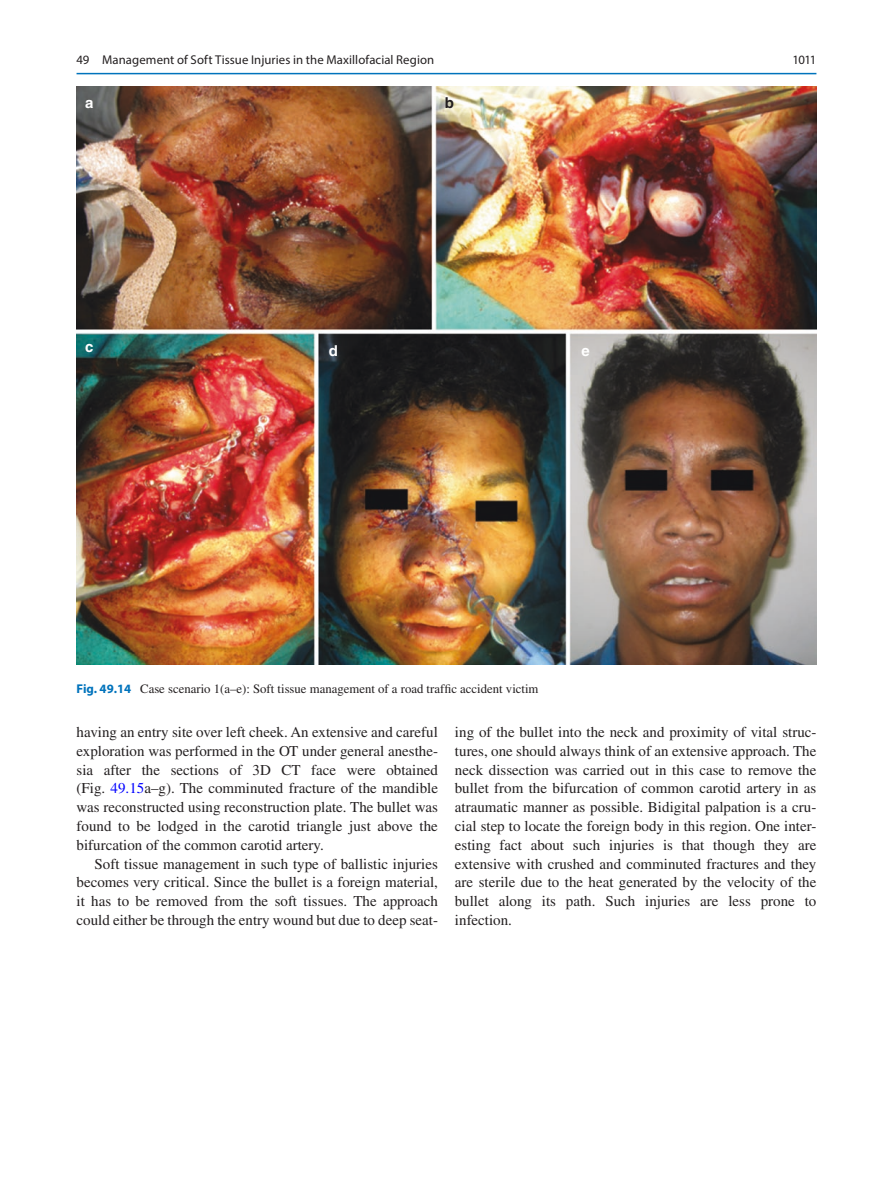
<style>
.page{position:relative;width:893px;height:1187px;background:#fff}
.page>*{position:absolute;margin:0;border:0;box-sizing:border-box;transform-origin:0 0}
.t1{font:15px/18.8px "Times LT Std";color:#231f20;text-align:justify}
.t2{font:15px "Helvetica Bold 3";color:#fff}
.t3{font:15px "Helvetica Bold 3";color:#231f20}
.t4{font:12.75px "Times LT Std";color:#231f20}
.t5{font:12.75px "Myriad Pro Regular 3";letter-spacing:.005em;color:#231f20}
.t6{font:12.75px "Myriad Pro";color:#231f20}
.s1{font-family:"Myriad Pro";font-weight:700;color:#0073bc}
.s2{color:#00f}
</style>
<div class="page">
<img style="left:77px;top:87px;width:739px;height:577px">
<hr style="left:77px;top:73px;width:739px;height:1px;background:#0073bc">
<p class="t5" style="left:77px;top:52px;width:359px">49 Management of Soft Tissue Injuries in the Maxillofacial Region</p>
<p class="t2" style="left:85px;top:94px;width:10px">a</p>
<p class="t3" style="left:445px;top:94px;width:11px">b</p>
<p class="t2" style="left:85px;top:338px;width:10px">c</p>
<p class="t2" style="left:329px;top:342px;width:11px">d</p>
<p class="t2" style="left:582px;top:342px;width:10px">e</p>
<p class="t4" style="left:77px;top:681px;width:463px"><span class="s1">Fig. 49.14</span> Case scenario 1(a–e): Soft tissue management of a road traffic accident victim</p>
<p class="t6" style="left:792px;top:52px;width:26px">1011</p>
<p class="t1" style="left:77px;top:722px;width:363px">having an entry site over left cheek. An extensive and careful exploration was performed in the OT under general anesthe&shy;sia after the sections of 3D CT face were obtained (Fig. <span class="s2">49.15</span>a–g). The comminuted fracture of the mandible was reconstructed using reconstruction plate. The bullet was found to be lodged in the carotid triangle just above the bifurcation of the common carotid artery.</p>
<p class="t1" style="left:77px;top:854px;width:363px;text-indent:18px">Soft tissue management in such type of ballistic injuries becomes very critical. Since the bullet is a foreign material, it has to be removed from the soft tissues. The approach could either be through the entry wound but due to deep seat-</p>
<p class="t1" style="left:455px;top:722px;width:363px">ing of the bullet into the neck and proximity of vital struc&shy;tures, one should always think of an extensive approach. The neck dissection was carried out in this case to remove the bullet from the bifurcation of common carotid artery in as atraumatic manner as possible. Bidigital palpation is a cru&shy;cial step to locate the foreign body in this region. One inter&shy;esting fact about such injuries is that though they are extensive with crushed and comminuted fractures and they are sterile due to the heat generated by the velocity of the bullet along its path. Such injuries are less prone to infection.</p>
</div>
